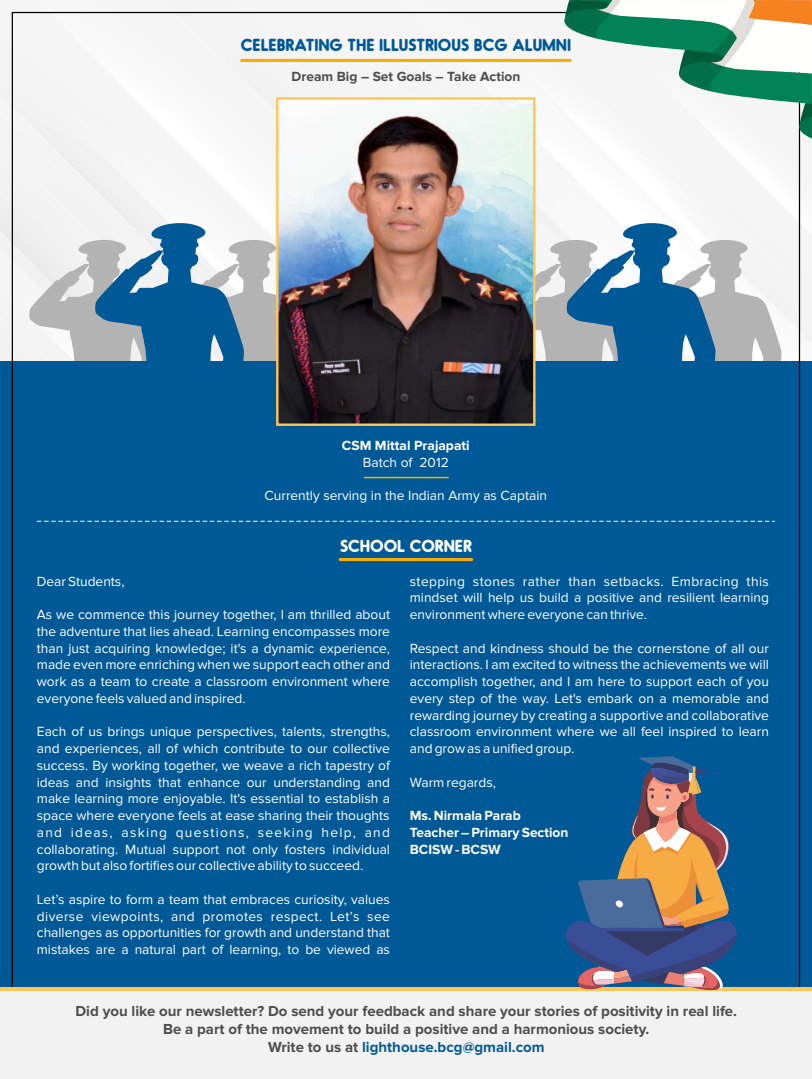
<style>
.page{position:relative;width:812px;height:1079px;background:#fff}
.page>*{position:absolute;margin:0;border:0;box-sizing:border-box;transform-origin:0 0}
.t1{font:700 16.5px "Oduda";color:#005997}
.t2{font:700 16.5px "Oduda";color:#fff}
.t3{font:700 15px/18.2px "Proxima Nova";color:#4d4d4d;text-align:center}
.t4{font:13.75px/16.8px "Proxima Nova";color:#fff;text-align:justify}
.t5{font:700 13.75px/16.8px "Proxima Nova";color:#fff}
.t6{font:700 13.75px "Proxima Nova";color:#4d4d4d}
.s1{color:#005997}
</style>
<div class="page">
<img style="left:0;top:0;width:811px;height:361px">
<svg style="left:535px;top:223px;width:246px;height:138px"></svg>
<svg style="left:29px;top:223px;width:247px;height:138px"></svg>
<div style="left:0;top:361px;width:811px;height:718px;background:#005997"></div>
<hr style="left:340px;top:558px;width:131px;height:3px;background:#f8ad00">
<div style="left:0;top:987px;width:811px;height:92px;background:#f2f2f2"></div>
<hr style="left:0;top:987px;width:811px;height:3px;background:#fec656">
<svg style="left:37px;top:521px;width:737px;height:1px"></svg>
<hr style="left:241px;top:59px;width:329px;height:3px;background:#f8ad00">
<hr style="left:364px;top:477px;width:84px;height:1px;background:#f8ad00">
<img style="left:279px;top:100px;width:253px;height:323px">
<div style="left:276px;top:97px;width:259px;height:329px;border:2px solid #fec656"></div>
<svg style="left:559px;top:0;width:253px;height:138px"></svg>
<img style="left:711px;top:0;width:44px;height:59px">
<img style="left:596px;top:0;width:16px;height:7px">
<svg style="left:566px;top:756px;width:170px;height:234px"></svg>
<p class="t1" style="left:241px;top:37px;width:331px">CELEBRATING THE ILLUSTRIOUS BCG ALUMNI</p>
<p class="t6" style="left:291px;top:70px;width:230px">Dream Big – Set Goals – Take Action</p>
<p class="t5" style="left:342px;top:437px;width:129px">CSM Mittal Prajapati</p>
<p class="t4" style="left:362px;top:454px;width:87px">Batch of 2012</p>
<p class="t4" style="left:264px;top:488px;width:284px">Currently serving in the Indian Army as Captain</p>
<p class="t2" style="left:340px;top:539px;width:133px">SCHOOL CORNER</p>
<p class="t4" style="left:37px;top:573px;width:89px">Dear Students,</p>
<p class="t4" style="left:37px;top:606px;width:354px">As we commence this journey together, I am thrilled about the adventure that lies ahead. Learning encompasses more than just acquiring knowledge; it's a dynamic experience, made even more enriching when we support each other and work as a team to create a classroom environment where everyone feels valued and inspired.</p>
<p class="t4" style="left:37px;top:724px;width:354px">Each of us brings unique perspectives, talents, strengths, and experiences, all of which contribute to our collective success. By working together, we weave a rich tapestry of ideas and insights that enhance our understanding and make learning more enjoyable. It's essential to establish a space where everyone feels at ease sharing their thoughts and ideas, asking questions, seeking help, and collaborating. Mutual support not only fosters individual growth but also fortifies our collective ability to succeed.</p>
<p class="t4" style="left:37px;top:891px;width:354px">Let’s aspire to form a team that embraces curiosity, values diverse viewpoints, and promotes respect. Let’s see challenges as opportunities for growth and understand that mistakes are a natural part of learning, to be viewed as</p>
<p class="t4" style="left:409px;top:573px;width:360px">stepping stones rather than setbacks. Embracing this mindset will help us build a positive and resilient learning environment where everyone can thrive.</p>
<p class="t4" style="left:409px;top:640px;width:360px">Respect and kindness should be the cornerstone of all our interactions. I am excited to witness the achievements we will accomplish together, and I am here to support each of you every step of the way. Let's embark on a memorable and rewarding journey by creating a supportive and collaborative classroom environment where we all feel inspired to learn and grow as a unified group.</p>
<p class="t4" style="left:409px;top:774px;width:88px">Warm regards,</p>
<p class="t5" style="left:409px;top:807px;width:160px">Ms. Nirmala Parab<br>Teacher – Primary Section<br>BCISW - BCSW</p>
<p class="t3" style="left:75px;top:1002px;width:662px">Did you like our newsletter? Do send your feedback and share your stories of positivity in real life.<br>Be a part of the movement to build a positive and a harmonious society.<br>Write to us at <span class="s1">lighthouse.bcg@gmail.com</span></p>
</div>
